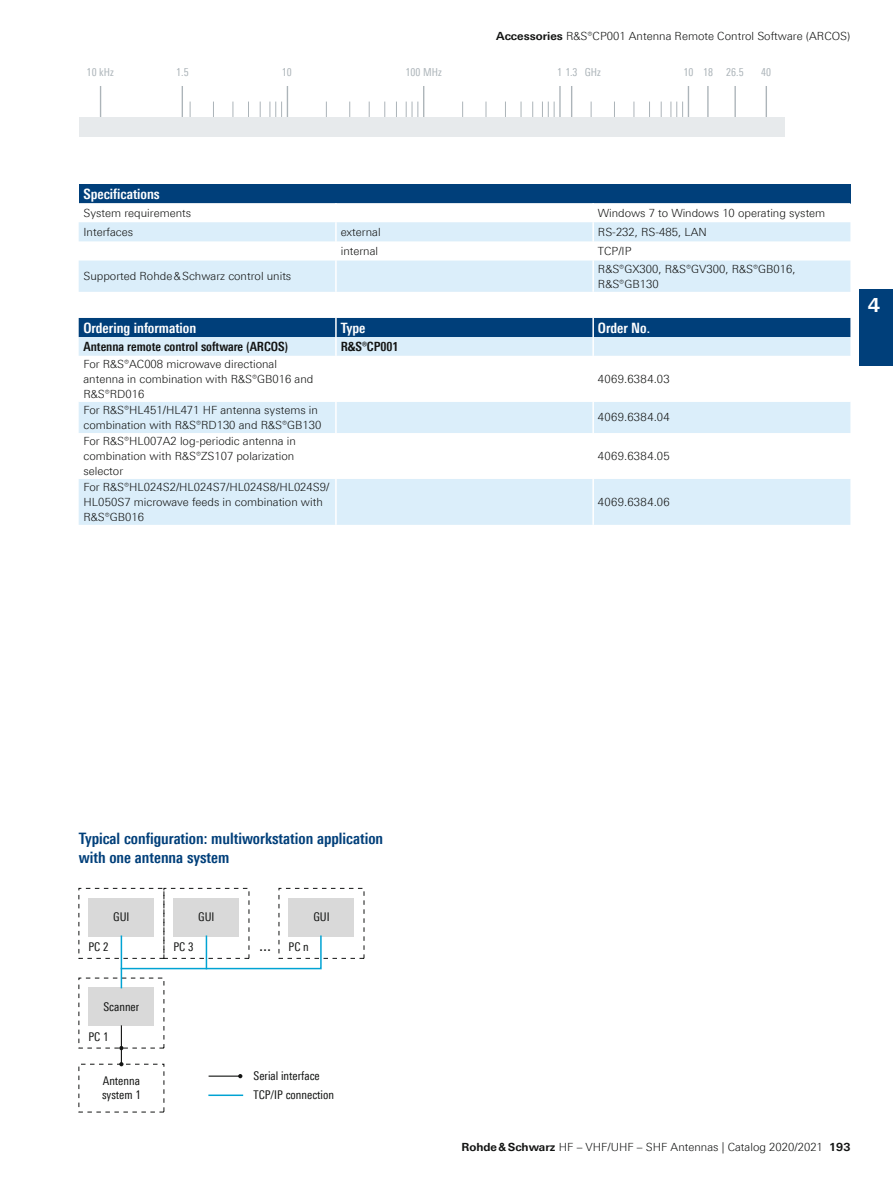
<style>
.page{position:relative;width:893px;height:1191px;background:#fff}
.page>*{position:absolute;margin:0;border:0;box-sizing:border-box;transform-origin:0 0}
.t1{font:700 19.5px "Linotype Univers 630";color:#fff}
.t2{font:18px "Linotype Univers 420 Cn";color:#131413}
.t3{font:700 15.75px/19.2px "Linotype Univers 620 Cn";color:#003f7a}
.t4{font:700 14.25px "Linotype Univers 620 Cn";color:#fff}
.t5{font:700 12.75px "Linotype Univers 620 Cn";color:#131413}
.t6{font:12px/14.4px "Linotype Univers 420 Cn";color:#131413}
.t7{font:300 11.25px/14.7px "Linotype Univers 330";color:#131413}
.t8{font:300 11.25px "Linotype Univers 330";letter-spacing:.03em;color:#131413}
.t9{font:10.95px "Linotype Univers 420 Cn";letter-spacing:.005em;color:#acb4b9}
.s1{font-family:"Linotype Univers 630";font-weight:700}
</style>
<div class="page">
<hr style="left:209px;top:1094px;width:33px;height:2px;background:#00a3d3">
<hr style="left:209px;top:1075px;width:30px;height:1px;background:#131413">
<svg style="left:238px;top:1074px;width:4px;height:4px"></svg>
<div style="left:88px;top:898px;width:66px;height:38px;background:#d9d9d9"></div>
<div style="left:173px;top:898px;width:66px;height:38px;background:#d9d9d9"></div>
<div style="left:289px;top:898px;width:65px;height:38px;background:#d9d9d9"></div>
<div style="left:88px;top:987px;width:66px;height:39px;background:#d9d9d9"></div>
<svg style="left:120px;top:934px;width:202px;height:36px"></svg>
<hr style="left:206px;top:936px;width:1px;height:32px;background:#00a3d3">
<hr style="left:121px;top:936px;width:1px;height:51px;background:#00a3d3">
<hr style="left:121px;top:1026px;width:1px;height:38px;background:#131413">
<svg style="left:119px;top:1062px;width:5px;height:4px"></svg>
<svg style="left:119px;top:1046px;width:5px;height:4px"></svg>
<div style="left:859px;top:289px;width:34px;height:77px;background:#003f7a"></div>
<hr style="left:766px;top:86px;width:1px;height:39px;background:#acb4b9">
<hr style="left:734px;top:86px;width:2px;height:39px;background:#acb4b9">
<hr style="left:707px;top:86px;width:2px;height:39px;background:#acb4b9">
<hr style="left:688px;top:86px;width:1px;height:39px;background:#acb4b9">
<hr style="left:571px;top:86px;width:1px;height:39px;background:#acb4b9">
<hr style="left:559px;top:86px;width:2px;height:39px;background:#acb4b9">
<hr style="left:423px;top:86px;width:1px;height:39px;background:#acb4b9">
<hr style="left:287px;top:86px;width:1px;height:39px;background:#acb4b9">
<hr style="left:182px;top:86px;width:1px;height:39px;background:#acb4b9">
<hr style="left:100px;top:86px;width:1px;height:39px;background:#acb4b9">
<svg style="left:671px;top:102px;width:12px;height:15px"></svg>
<svg style="left:661px;top:102px;width:1px;height:15px"></svg>
<svg style="left:649px;top:102px;width:1px;height:15px"></svg>
<svg style="left:634px;top:102px;width:1px;height:15px"></svg>
<svg style="left:614px;top:102px;width:1px;height:15px"></svg>
<svg style="left:591px;top:102px;width:1px;height:15px"></svg>
<svg style="left:542px;top:102px;width:13px;height:15px"></svg>
<svg style="left:532px;top:102px;width:1px;height:15px"></svg>
<svg style="left:521px;top:102px;width:1px;height:15px"></svg>
<svg style="left:505px;top:102px;width:1px;height:15px"></svg>
<svg style="left:486px;top:102px;width:1px;height:15px"></svg>
<svg style="left:462px;top:102px;width:1px;height:15px"></svg>
<svg style="left:406px;top:102px;width:13px;height:15px"></svg>
<svg style="left:396px;top:102px;width:1px;height:15px"></svg>
<svg style="left:384px;top:102px;width:1px;height:15px"></svg>
<svg style="left:369px;top:102px;width:1px;height:15px"></svg>
<svg style="left:349px;top:102px;width:1px;height:15px"></svg>
<svg style="left:326px;top:102px;width:1px;height:15px"></svg>
<svg style="left:270px;top:102px;width:12px;height:15px"></svg>
<svg style="left:260px;top:102px;width:1px;height:15px"></svg>
<svg style="left:248px;top:102px;width:1px;height:15px"></svg>
<svg style="left:233px;top:102px;width:1px;height:15px"></svg>
<svg style="left:213px;top:102px;width:1px;height:15px"></svg>
<svg style="left:190px;top:102px;width:1px;height:15px"></svg>
<div style="left:79px;top:117px;width:706px;height:19px;background:#e7eaec"></div>
<div style="left:79px;top:479px;width:771px;height:46px;background:#dbeefa"></div>
<div style="left:79px;top:402px;width:771px;height:31px;background:#dbeefa"></div>
<hr style="left:335px;top:402px;width:2px;height:31px;background:#fff">
<hr style="left:592px;top:402px;width:2px;height:31px;background:#fff">
<hr style="left:335px;top:479px;width:2px;height:46px;background:#fff">
<hr style="left:592px;top:479px;width:2px;height:46px;background:#fff">
<svg style="left:79px;top:318px;width:771px;height:38px;background:#6e96ba"></svg>
<div style="left:79px;top:184px;width:771px;height:19px;background:#003f7a"></div>
<svg style="left:79px;top:203px;width:771px;height:1px"></svg>
<svg style="left:79px;top:222px;width:771px;height:70px;fill:#dbeefa"></svg>
<svg style="left:592px;top:203px;width:2px;height:57px"></svg>
<hr style="left:335px;top:260px;width:2px;height:32px;background:#fff">
<hr style="left:592px;top:260px;width:2px;height:32px;background:#fff">
<svg style="left:335px;top:203px;width:2px;height:57px"></svg>
<p class="t7" style="left:496px;top:29px;width:356px"><span class="s1">Accessories</span> R&amp;S®CP001 Antenna Remote Control Software (ARCOS)</p>
<p class="t9" style="left:87px;top:66px;width:29px">10 kHz</p>
<p class="t9" style="left:176px;top:66px;width:14px">1.5</p>
<p class="t9" style="left:282px;top:66px;width:11px">10</p>
<p class="t9" style="left:406px;top:66px;width:38px">100 MHz</p>
<p class="t9" style="left:557px;top:66px;width:45px">1 1.3 GHz</p>
<p class="t9" style="left:683px;top:66px;width:62px">10 18 26.5</p>
<p class="t9" style="left:761px;top:66px;width:11px">40</p>
<p class="t4" style="left:83px;top:185px;width:78px">Specifications</p>
<p class="t7" style="left:83px;top:205px;width:109px">System requirements</p>
<p class="t7" style="left:598px;top:205px;width:229px">Windows 7 to Windows 10 operating system</p>
<p class="t7" style="left:83px;top:224px;width:51px">Interfaces</p>
<p class="t7" style="left:341px;top:224px;width:41px">external</p>
<p class="t7" style="left:598px;top:224px;width:110px">RS-232, RS-485, LAN</p>
<p class="t7" style="left:341px;top:244px;width:39px">internal</p>
<p class="t7" style="left:598px;top:244px;width:35px">TCP/IP</p>
<p class="t7" style="left:83px;top:269px;width:209px">Supported Rohde &amp; Schwarz control units</p>
<p class="t7" style="left:598px;top:261px;width:199px">R&amp;S®GX300, R&amp;S®GV300, R&amp;S®GB016,<br>R&amp;S®GB130</p>
<p class="t4" style="left:83px;top:319px;width:114px">ordering information</p>
<p class="t4" style="left:341px;top:319px;width:26px">type</p>
<p class="t4" style="left:598px;top:319px;width:54px">order no.</p>
<p class="t5" style="left:83px;top:339px;width:206px">Antenna remote control software (ARCoS)</p>
<p class="t5" style="left:341px;top:339px;width:59px">R&amp;S®CP001</p>
<p class="t7" style="left:83px;top:357px;width:231px">For R&amp;S®AC008 microwave directional antenna in combination with R&amp;S®GB016 and<br>R&amp;S®RD016</p>
<p class="t8" style="left:598px;top:372px;width:73px">4069.6384.03</p>
<p class="t7" style="left:83px;top:403px;width:239px">For R&amp;S®HL451/HL471 HF antenna systems in combination with R&amp;S®RD130 and R&amp;S®GB130</p>
<p class="t8" style="left:598px;top:411px;width:73px">4069.6384.04</p>
<p class="t7" style="left:83px;top:434px;width:214px">For R&amp;S®HL007A2 log-periodic antenna in combination with R&amp;S®ZS107 polarization selector</p>
<p class="t8" style="left:598px;top:449px;width:73px">4069.6384.05</p>
<p class="t7" style="left:83px;top:480px;width:247px">For R&amp;S®HL024S2/HL024S7/HL024S8/HL024S9/<br>HL050S7 microwave feeds in combination with<br>R&amp;S®GB016</p>
<p class="t8" style="left:598px;top:495px;width:73px">4069.6384.06</p>
<h1 class="t1" style="left:868px;top:293px;width:14px">4</h1>
<h3 class="t3" style="left:79px;top:829px;width:306px">typical configuration: multiworkstation application with one antenna system</h3>
<p class="t6" style="left:113px;top:909px;width:18px">GUI</p>
<p class="t6" style="left:88px;top:939px;width:21px">PC 2</p>
<p class="t6" style="left:104px;top:999px;width:37px">Scanner</p>
<p class="t6" style="left:88px;top:1029px;width:21px">PC 1</p>
<p class="t6" style="left:198px;top:909px;width:18px">GUI</p>
<p class="t6" style="left:173px;top:939px;width:21px">PC 3</p>
<h2 class="t2" style="left:259px;top:934px;width:14px">...</h2>
<p class="t6" style="left:313px;top:909px;width:18px">GUI</p>
<p class="t6" style="left:289px;top:939px;width:22px">PC n</p>
<p class="t6" style="left:102px;top:1073px;width:40px">Antenna system 1</p>
<p class="t6" style="left:254px;top:1065px;width:82px;line-height:19.5px">Serial interface<br>TCP/IP connection</p>
<p class="t7" style="left:461px;top:1139px;width:390px"><span class="s1">Rohde &amp; Schwarz</span> HF – VHF/UHF – SHF Antennas | Catalog 2020/2021 <span class="s1">193</span></p>
</div>
